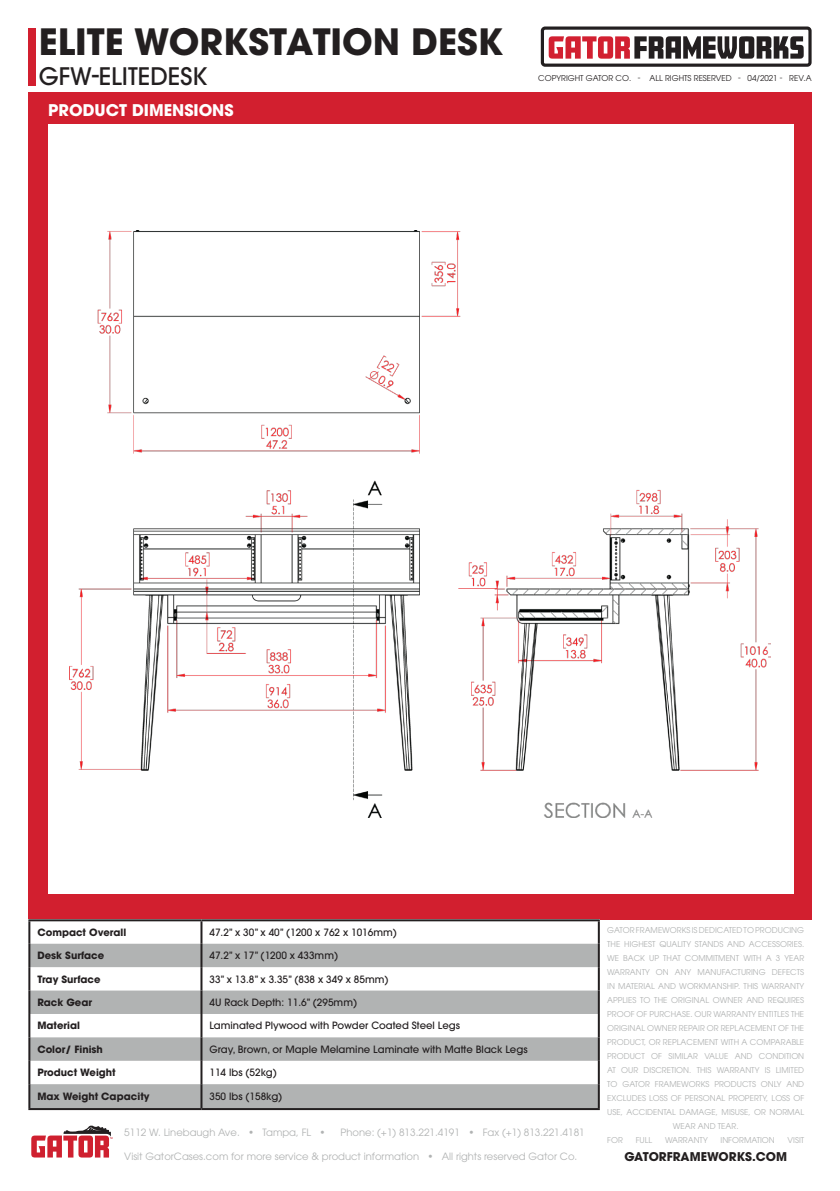
<style>
.page{position:relative;width:840px;height:1191px;background:#fff}
.page>*{position:absolute;margin:0;border:0;box-sizing:border-box;transform-origin:0 0}
.t1{font:700 36px "ITC Avant Garde Pro";color:#231f20}
.t2{font:500 24px "ITC Avant Garde Pro";color:#231f20}
.t3{font:700 16px "ITC Avant Garde Pro";color:#fff}
.t4{font:700 12px "ITC Avant Garde Pro";color:#231f20}
.t5{font:500 10px "ITC Avant Garde Pro";color:#231f20}
.t6{font:10px "ITC Avant Garde Pro";color:#b1b3b3}
.t7{font:700 10px "ITC Avant Garde Pro";color:#231f20}
.t8{font:8px/14px "ITC Avant Garde Pro";color:#b1b3b3;text-align:center}
.t9{font:8px "ITC Avant Garde Pro";color:#231f20}
</style>
<div class="page">
<div style="left:28px;top:92px;width:783px;height:827px;background:#d21f2f"></div>
<div style="left:28px;top:28px;width:8px;height:58px;background:#d21f2f"></div>
<svg style="left:30px;top:921px;width:567px;height:22px"></svg>
<svg style="left:30px;top:943px;width:567px;height:165px;fill:#b1b3b3"></svg>
<hr style="left:200px;top:921px;width:2px;height:22px;background:#231f20">
<hr style="left:200px;top:943px;width:2px;height:24px;background:#231f20">
<hr style="left:200px;top:967px;width:2px;height:23px;background:#231f20">
<hr style="left:200px;top:990px;width:2px;height:24px;background:#231f20">
<hr style="left:200px;top:1014px;width:2px;height:23px;background:#231f20">
<hr style="left:200px;top:1037px;width:2px;height:23px;background:#231f20">
<hr style="left:200px;top:1060px;width:2px;height:24px;background:#231f20">
<hr style="left:200px;top:1084px;width:2px;height:24px;background:#231f20">
<hr style="left:28px;top:919px;width:173px;height:2px;background:#231f20">
<hr style="left:28px;top:921px;width:2px;height:22px;background:#231f20">
<hr style="left:201px;top:919px;width:398px;height:2px;background:#231f20">
<hr style="left:597px;top:921px;width:2px;height:22px;background:#231f20">
<hr style="left:28px;top:943px;width:2px;height:24px;background:#231f20">
<hr style="left:597px;top:943px;width:2px;height:24px;background:#231f20">
<hr style="left:28px;top:967px;width:2px;height:23px;background:#231f20">
<hr style="left:597px;top:967px;width:2px;height:23px;background:#231f20">
<hr style="left:28px;top:990px;width:2px;height:24px;background:#231f20">
<hr style="left:597px;top:990px;width:2px;height:24px;background:#231f20">
<hr style="left:28px;top:1014px;width:2px;height:23px;background:#231f20">
<hr style="left:597px;top:1014px;width:2px;height:23px;background:#231f20">
<hr style="left:28px;top:1037px;width:2px;height:23px;background:#231f20">
<hr style="left:597px;top:1037px;width:2px;height:23px;background:#231f20">
<hr style="left:28px;top:1060px;width:2px;height:24px;background:#231f20">
<hr style="left:597px;top:1060px;width:2px;height:24px;background:#231f20">
<hr style="left:28px;top:1084px;width:2px;height:24px;background:#231f20">
<hr style="left:597px;top:1084px;width:2px;height:24px;background:#231f20">
<hr style="left:28px;top:1108px;width:173px;height:2px;background:#231f20">
<hr style="left:201px;top:1108px;width:398px;height:2px;background:#231f20">
<svg style="left:548px;top:36px;width:255px;height:23px"></svg>
<div style="left:540px;top:26px;width:271px;height:41px;border:3px solid #231f20;border-radius:3px"></div>
<svg style="left:31px;top:1125px;width:82px;height:33px"></svg>
<div style="left:48px;top:124px;width:745px;height:769px;background:#fff"></div>
<img style="left:70px;top:230px;width:699px;height:587px">
<p class="t1" style="left:39px;top:18px;width:466px">ELITE WORKSTATION DESK</p>
<p class="t2" style="left:39px;top:61px;width:170px">GFW-ELITEDESK</p>
<p class="t9" style="left:538px;top:73px;width:275px">COPYRIGHT GATOR CO. - ALL RIGHTS RESERVED - 04/2021 - REV.A</p>
<p class="t3" style="left:48px;top:99px;width:187px">PRODUCT DIMENSIONS</p>
<p class="t7" style="left:37px;top:925px;width:90px">Compact Overall</p>
<p class="t5" style="left:209px;top:925px;width:189px">47.2” x 30” x 40” (1200 x 762 x 1016mm)</p>
<p class="t7" style="left:37px;top:948px;width:68px">Desk Surface</p>
<p class="t5" style="left:209px;top:949px;width:130px">47.2” x 17” (1200 x 433mm)</p>
<p class="t7" style="left:37px;top:972px;width:65px">Tray Surface</p>
<p class="t5" style="left:209px;top:972px;width:180px">33” x 13.8” x 3.35” (838 x 349 x 85mm)</p>
<p class="t7" style="left:37px;top:995px;width:56px">Rack Gear</p>
<p class="t5" style="left:209px;top:996px;width:149px">4U Rack Depth: 11.6” (295mm)</p>
<p class="t7" style="left:37px;top:1019px;width:44px">Material</p>
<p class="t5" style="left:209px;top:1019px;width:252px">Laminated Plywood with Powder Coated Steel Legs</p>
<p class="t7" style="left:37px;top:1042px;width:67px">Color/ Finish</p>
<p class="t5" style="left:209px;top:1042px;width:319px">Gray, Brown, or Maple Melamine Laminate with Matte Black Legs</p>
<p class="t7" style="left:37px;top:1065px;width:80px">Product Weight</p>
<p class="t5" style="left:209px;top:1066px;width:69px">114 lbs (52kg)</p>
<p class="t7" style="left:37px;top:1089px;width:114px">Max Weight Capacity</p>
<p class="t5" style="left:209px;top:1089px;width:74px">350 lbs (158kg)</p>
<p class="t6" style="left:124px;top:1126px;width:203px">5112 W. Linebaugh Ave. • Tampa, FL •</p>
<p class="t6" style="left:340px;top:1126px;width:246px">Phone: (+1) 813.221.4191 • Fax (+1) 813.221.4181</p>
<p class="t6" style="left:124px;top:1150px;width:454px">Visit GatorCases.com for more service &amp; product information • All rights reserved Gator Co.</p>
<p class="t8" style="left:607px;top:923px;width:198px">GATOR FRAMEWORKS IS DEDICATED TO PRODUCING THE HIGHEST QUALITY STANDS AND ACCESSORIES.<br>WE BACK UP THAT COMMITMENT WITH A 3 YEAR WARRANTY ON ANY MANUFACTURING DEFECTS IN MATERIAL AND WORKMANSHIP. THIS WARRANTY APPLIES TO THE ORIGINAL OWNER AND REQUIRES PROOF OF PURCHASE. OUR WARRANTY ENTITLES THE ORIGINAL OWNER REPAIR OR REPLACEMENT OF THE PRODUCT, OR REPLACEMENT WITH A COMPARABLE PRODUCT OF SIMILAR VALUE AND CONDITION AT OUR DISCRETION. THIS WARRANTY IS LIMITED TO GATOR FRAMEWORKS PRODUCTS ONLY AND EXCLUDES LOSS OF PERSONAL PROPERTY, LOSS OF USE, ACCIDENTAL DAMAGE, MISUSE, OR NORMAL WEAR AND TEAR.</p>
<p class="t8" style="left:607px;top:1133px;width:17px">FOR</p>
<p class="t8" style="left:635px;top:1133px;width:18px">FULL</p>
<p class="t8" style="left:664px;top:1133px;width:44px">WARRANTY</p>
<p class="t8" style="left:720px;top:1133px;width:56px">INFORMATION</p>
<p class="t8" style="left:787px;top:1133px;width:18px">VISIT</p>
<p class="t4" style="left:624px;top:1148px;width:164px">GATORFRAMEWORKS.COM</p>
</div>
